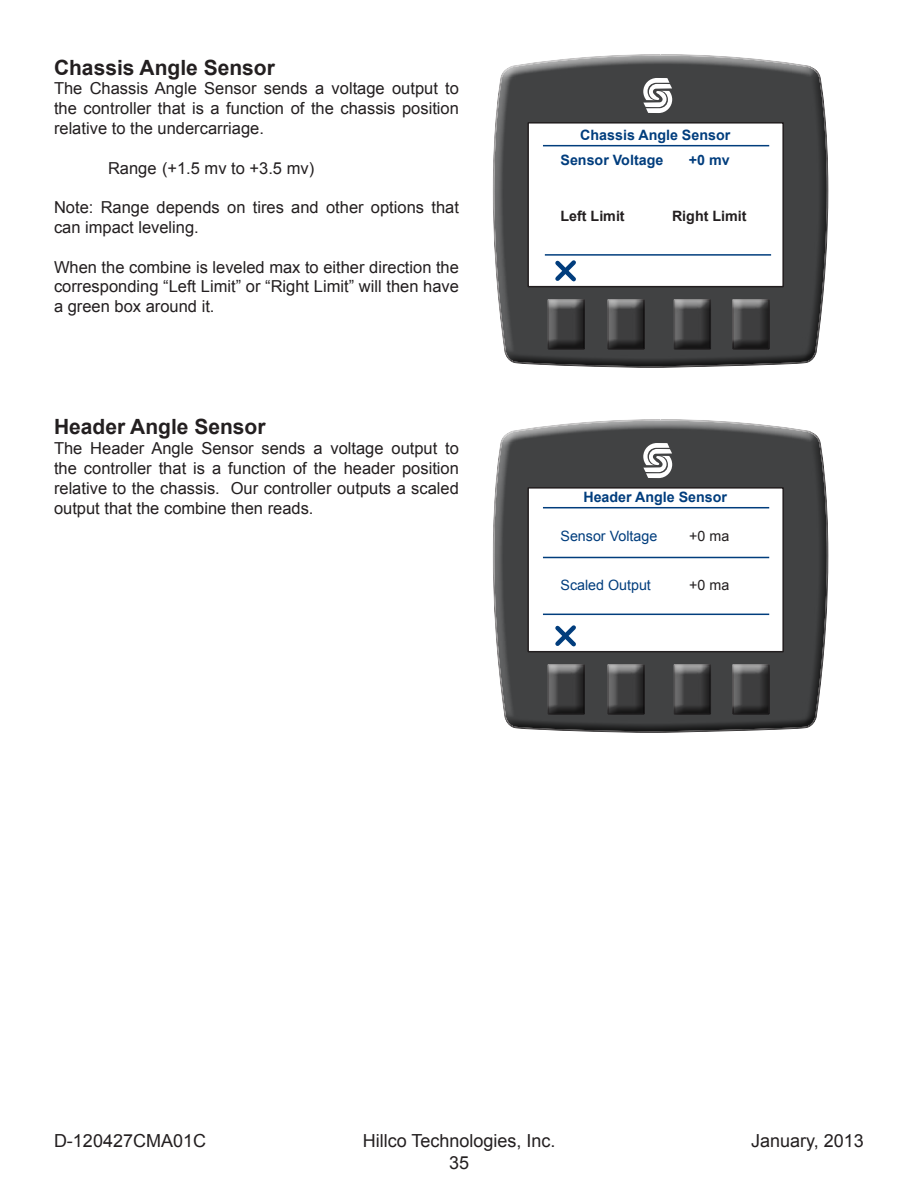
<style>
.page{position:relative;width:918px;height:1188px;background:#fff}
.page>*{position:absolute;margin:0;border:0;box-sizing:border-box;transform-origin:0 0}
.Sub_heading_1{font:700 21px "Arial";color:#231f20}
.t1{font:18px/21.6px "Arial";color:#231f20;text-align:center}
.Arial_11_justified{font:16.5px/19.8px "Arial";color:#231f20;text-align:justify}
.t2{font:700 14.25px "Arial";color:#013d7d}
.t3{font:14.25px "Arial";color:#013d7d}
.t4{font:700 14.25px "Arial";color:#231f20}
.t5{font:14.25px "Arial";color:#231f20}
</style>
<div class="page">
<div style="left:492px;top:53px;width:336px;height:310px;background:#fff;opacity:.75"></div>
<div style="left:498px;top:66px;width:332px;height:304px;background:#231f20;opacity:.75"></div>
<div style="left:492px;top:418px;width:336px;height:310px;background:#fff;opacity:.75"></div>
<div style="left:498px;top:431px;width:332px;height:304px;background:#231f20;opacity:.75"></div>
<div style="left:528px;top:123px;width:255px;height:164px;background:#fff"></div>
<div style="left:527px;top:122px;width:257px;height:165px;border:2px solid #231f20"></div>
<div style="left:528px;top:488px;width:255px;height:164px;background:#fff"></div>
<div style="left:527px;top:487px;width:257px;height:165px;border:2px solid #231f20"></div>
<div style="left:546px;top:298px;width:41px;height:48px;background:#414243"></div>
<div style="left:546px;top:299px;width:41px;height:53px;background:#231f20;opacity:.75"></div>
<div style="left:546px;top:663px;width:41px;height:48px;background:#414243"></div>
<div style="left:546px;top:664px;width:41px;height:53px;background:#231f20;opacity:.75"></div>
<div style="left:606px;top:298px;width:41px;height:48px;background:#414243"></div>
<div style="left:606px;top:299px;width:41px;height:53px;background:#231f20;opacity:.75"></div>
<div style="left:606px;top:663px;width:41px;height:48px;background:#414243"></div>
<div style="left:606px;top:664px;width:41px;height:53px;background:#231f20;opacity:.75"></div>
<div style="left:672px;top:298px;width:41px;height:48px;background:#414243"></div>
<div style="left:672px;top:299px;width:41px;height:53px;background:#231f20;opacity:.75"></div>
<div style="left:672px;top:663px;width:41px;height:48px;background:#414243"></div>
<div style="left:672px;top:664px;width:41px;height:53px;background:#231f20;opacity:.75"></div>
<div style="left:731px;top:298px;width:41px;height:48px;background:#414243"></div>
<div style="left:731px;top:299px;width:41px;height:53px;background:#231f20;opacity:.75"></div>
<div style="left:731px;top:663px;width:41px;height:48px;background:#414243"></div>
<div style="left:731px;top:664px;width:41px;height:53px;background:#231f20;opacity:.75"></div>
<svg style="left:643px;top:78px;width:29px;height:35px"></svg>
<svg style="left:643px;top:443px;width:29px;height:35px"></svg>
<hr style="left:543px;top:145px;width:226px;height:1px;background:#013d7d">
<hr style="left:543px;top:507px;width:226px;height:1px;background:#013d7d">
<hr style="left:543px;top:557px;width:226px;height:1px;background:#013d7d">
<hr style="left:543px;top:614px;width:226px;height:1px;background:#013d7d">
<hr style="left:545px;top:254px;width:226px;height:2px;background:#013d7d">
<svg style="left:551px;top:260px;width:29px;height:26px"></svg>
<svg style="left:551px;top:625px;width:29px;height:26px"></svg>
<p class="Sub_heading_1" style="left:54px;top:53px;width:222px">Chassis Angle Sensor</p>
<p class="Arial_11_justified" style="left:54px;top:79px;width:407px">The Chassis Angle Sensor sends a voltage output to the controller that is a function of the chassis position relative to the undercarriage.</p>
<p class="Arial_11_justified" style="left:108px;top:158px;width:208px">Range (+1.5 mv to +3.5 mv)</p>
<p class="Arial_11_justified" style="left:54px;top:198px;width:406px">Note: Range depends on tires and other options that can impact leveling.</p>
<p class="Arial_11_justified" style="left:54px;top:257px;width:407px">When the combine is leveled max to either direction the corresponding “Left Limit” or “Right Limit” will then have a green box around it.</p>
<p class="Sub_heading_1" style="left:54px;top:413px;width:213px">Header Angle Sensor</p>
<p class="Arial_11_justified" style="left:54px;top:439px;width:406px">The Header Angle Sensor sends a voltage output to the controller that is a function of the header position relative to the chassis. Our controller outputs a scaled output that the combine then reads.</p>
<p class="t2" style="left:580px;top:126px;width:152px">Chassis Angle Sensor</p>
<p class="t2" style="left:561px;top:151px;width:104px">Sensor Voltage</p>
<p class="t2" style="left:689px;top:151px;width:42px">+0 mv</p>
<p class="t4" style="left:561px;top:207px;width:66px">Left Limit</p>
<p class="t4" style="left:672px;top:207px;width:76px">Right Limit</p>
<p class="t2" style="left:583px;top:488px;width:145px">Header Angle Sensor</p>
<p class="t3" style="left:561px;top:527px;width:98px">Sensor Voltage</p>
<p class="t5" style="left:689px;top:527px;width:42px">+0 ma</p>
<p class="t3" style="left:561px;top:576px;width:92px">Scaled Output</p>
<p class="t5" style="left:689px;top:576px;width:42px">+0 ma</p>
<p class="t1" style="left:54px;top:1130px;width:154px">D-120427CMA01C</p>
<p class="t1" style="left:751px;top:1130px;width:114px">January, 2013</p>
<p class="t1" style="left:363px;top:1130px;width:191px">Hillco Technologies, Inc.<br>35</p>
</div>
